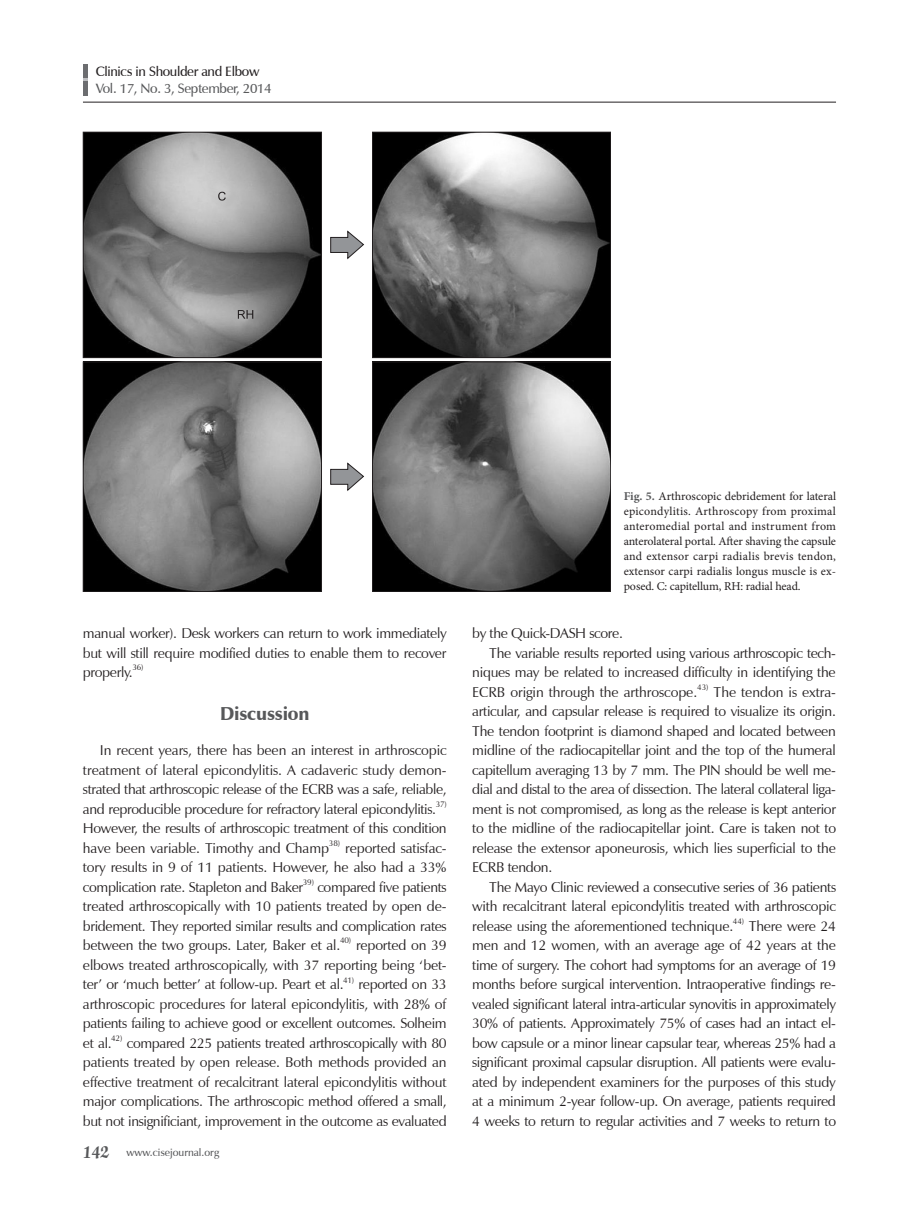
<style>
.page{position:relative;width:919px;height:1217px;background:#fff}
.page>*{position:absolute;margin:0;border:0;box-sizing:border-box;transform-origin:0 0}
.t1{font:900 18.75px "Zapf Humanist 601 BT";letter-spacing:-.01em;color:#57585a}
.t2{font:14.25px/19.5px "Zapf Humanist 601 BT";letter-spacing:-.025em;color:#231f20;text-align:justify}
.t3{font:14.25px "Zapf Humanist 601 BT";letter-spacing:-.005em;color:#231f20}
.t4{font:600 13.5px/16.5px "Zapf Humanist 601 BT";letter-spacing:-.025em;color:#57585a}
.t5{font:12px/15px "Minion Pro";letter-spacing:-.005em;color:#231f20;text-align:justify}
.t6{font:600 10.5px "Zapf Humanist 601 BT";color:#57585a}
.t7{font:8.25px "Zapf Humanist 601 BT";letter-spacing:-.025em;color:#231f20}
.s1{color:#231f20}
.s2{font-family:"Zapf Chancery IT Cby BT";font-weight:700;font-size:19.5px}
.s3{font-weight:700;color:#57585a}
</style>
<div class="page">
<hr style="left:83px;top:102px;width:753px;height:1px;background:#231f20">
<hr style="left:83px;top:64px;width:4px;height:32px;background:#6c6d70">
<svg style="left:83px;top:132px;width:528px;height:460px;background:#737373"></svg>
<svg style="left:218px;top:192px;width:8px;height:8px"></svg>
<svg style="left:238px;top:310px;width:15px;height:8px"></svg>
<svg style="left:330px;top:230px;width:35px;height:30px"></svg>
<svg style="left:330px;top:461px;width:35px;height:31px"></svg>
<p class="t4" style="left:96px;top:63px;width:177px"><span class="s1">Clinics in Shoulder and Elbow<br></span>Vol. 17, No. 3, September, 2014</p>
<p class="t2" style="left:83px;top:623px;width:365px">manual worker). Desk workers can return to work immediately but will still require modified duties to enable them to recover properly.</p>
<p class="t7" style="left:132px;top:662px;width:12px">36)</p>
<p class="t1" style="left:220px;top:701px;width:91px">Discussion</p>
<p class="t2" style="left:83px;top:740px;width:365px;text-indent:17px">In recent years, there has been an interest in arthroscopic treatment of lateral epicondylitis. A cadaveric study demon&shy;strated that arthroscopic release of the ECRB was a safe, reliable, and reproducible procedure for refractory lateral epicondylitis.</p>
<p class="t7" style="left:435px;top:798px;width:12px">37)</p>
<p class="t2" style="left:83px;top:818px;width:365px">However, the results of arthroscopic treatment of this condition have been variable. Timothy and Champ</p>
<p class="t7" style="left:329px;top:837px;width:13px">38)</p>
<p class="t2" style="left:83px;top:837px;width:365px;text-indent:262px">reported satisfac&shy;tory results in 9 of 11 patients. However, he also had a 33% complication rate. Stapleton and Baker</p>
<p class="t7" style="left:303px;top:876px;width:12px">39)</p>
<p class="t2" style="left:83px;top:876px;width:365px;text-indent:234px">compared five patients treated arthroscopically with 10 patients treated by open de&shy;bridement. They reported similar results and complication rates between the two groups. Later, Baker et al.</p>
<p class="t7" style="left:340px;top:935px;width:13px">40)</p>
<p class="t2" style="left:83px;top:935px;width:365px;text-indent:273px">reported on 39 elbows treated arthroscopically, with 37 reporting being ‘bet&shy;ter’ or ‘much better’ at follow-up. Peart et al.</p>
<p class="t7" style="left:343px;top:974px;width:12px">41)</p>
<p class="t2" style="left:83px;top:974px;width:365px;text-indent:275px">reported on 33 arthroscopic procedures for lateral epicondylitis, with 28% of patients failing to achieve good or excellent outcomes. Solheim et al.</p>
<p class="t7" style="left:111px;top:1032px;width:12px">42)</p>
<p class="t2" style="left:83px;top:1032px;width:365px;text-indent:44px">compared 225 patients treated arthroscopically with 80 patients treated by open release. Both methods provided an effective treatment of recalcitrant lateral epicondylitis without major complications. The arthroscopic method offered a small, but not insignificiant, improvement in the outcome as evaluated</p>
<p class="t6" style="left:83px;top:1145px;width:138px"><span class="s2">142</span> www.cisejournal.org</p>
<p class="t5" style="left:623px;top:488px;width:214px"><span class="s3">Fig. 5.</span> Arthroscopic debridement for lateral epicondylitis. Arthroscopy from proximal anteromedial portal and instrument from anterolateral portal. After shaving the capsule and extensor carpi radialis brevis tendon, extensor carpi radialis longus muscle is ex&shy;posed. C: capitellum, RH: radial head.</p>
<p class="t2" style="left:472px;top:623px;width:152px">by the Quick-DASH score.</p>
<p class="t2" style="left:489px;top:642px;width:348px">The variable results reported using various arthroscopic tech-</p>
<p class="t2" style="left:472px;top:662px;width:365px">niques may be related to increased difficulty in identifying the</p>
<p class="t3" style="left:472px;top:682px;width:226px">ECRB origin through the arthroscope.</p>
<p class="t7" style="left:697px;top:681px;width:13px">43)</p>
<p class="t3" style="left:713px;top:682px;width:124px">The tendon is extra-</p>
<p class="t2" style="left:472px;top:701px;width:365px">articular, and capsular release is required to visualize its origin.</p>
<p class="t2" style="left:472px;top:720px;width:365px">The tendon footprint is diamond shaped and located between</p>
<p class="t2" style="left:472px;top:740px;width:365px">midline of the radiocapitellar joint and the top of the humeral</p>
<p class="t2" style="left:472px;top:759px;width:365px">capitellum averaging 13 by 7 mm. The PIN should be well me-</p>
<p class="t2" style="left:472px;top:779px;width:365px">dial and distal to the area of dissection. The lateral collateral liga-</p>
<p class="t2" style="left:472px;top:798px;width:365px">ment is not compromised, as long as the release is kept anterior</p>
<p class="t2" style="left:472px;top:818px;width:365px">to the midline of the radiocapitellar joint. Care is taken not to</p>
<p class="t2" style="left:472px;top:837px;width:365px">release the extensor aponeurosis, which lies superficial to the</p>
<p class="t2" style="left:472px;top:857px;width:81px">ECRB tendon.</p>
<p class="t2" style="left:489px;top:876px;width:348px">The Mayo Clinic reviewed a consecutive series of 36 patients</p>
<p class="t2" style="left:472px;top:896px;width:365px">with recalcitrant lateral epicondylitis treated with arthroscopic</p>
<p class="t2" style="left:472px;top:915px;width:262px">release using the aforementioned technique.</p>
<p class="t7" style="left:732px;top:915px;width:13px">44)</p>
<p class="t2" style="left:472px;top:915px;width:365px;text-indent:276px">There were 24 men and 12 women, with an average age of 42 years at the time of surgery. The cohort had symptoms for an average of 19 months before surgical intervention. Intraoperative findings re&shy;vealed significant lateral intra-articular synovitis in approximately 30% of patients. Approximately 75% of cases had an intact el&shy;bow capsule or a minor linear capsular tear, whereas 25% had a significant proximal capsular disruption. All patients were evalu&shy;ated by independent examiners for the purposes of this study at a minimum 2-year follow-up. On average, patients required 4 weeks to return to regular activities and 7 weeks to return to</p>
</div>
